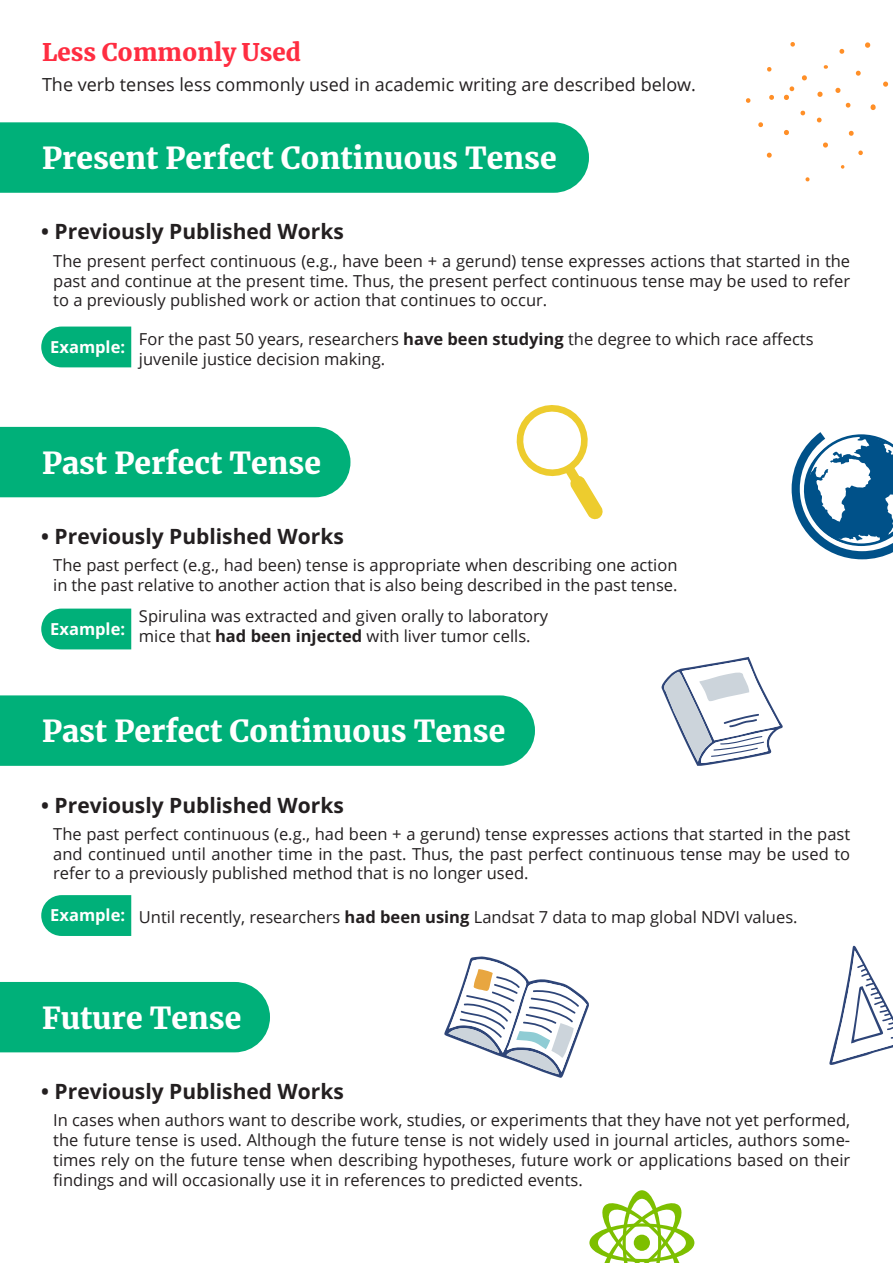
<style>
.page{position:relative;width:893px;height:1263px;background:#fff}
.page>*{position:absolute;margin:0;border:0;box-sizing:border-box;transform-origin:0 0}
.t1{font:900 30px "Merriweather";color:#fff}
.t2{font:900 24px "Merriweather";color:#ff2d41}
.t3{font:700 21px "Open Sans";color:#231f20}
.t4{font:18px "Open Sans";color:#231f20}
.t5{font:16.5px/19.8px "Open Sans";color:#231f20;text-align:justify}
.t6{font:700 16.5px "Open Sans";color:#fff}
.s1{font-weight:700}
</style>
<div class="page">
<div style="left:0;top:122px;width:589px;height:71px;background:#00b079"></div>
<div style="left:0;top:427px;width:350px;height:70px;background:#00b079"></div>
<div style="left:0;top:695px;width:535px;height:71px;background:#00b079"></div>
<div style="left:0;top:982px;width:270px;height:70px;background:#00b079"></div>
<div style="left:41px;top:327px;width:90px;height:40px;background:#00b079"></div>
<div style="left:41px;top:609px;width:90px;height:40px;background:#00b079"></div>
<svg style="left:41px;top:895px;width:90px;height:41px;background:#0eb480"></svg>
<svg style="left:661px;top:657px;width:122px;height:109px"></svg>
<svg style="left:802px;top:75px;width:5px;height:5px"></svg>
<svg style="left:817px;top:92px;width:6px;height:5px"></svg>
<svg style="left:800px;top:110px;width:5px;height:5px"></svg>
<svg style="left:784px;top:86px;width:10px;height:14px"></svg>
<svg style="left:767px;top:67px;width:4px;height:5px"></svg>
<svg style="left:746px;top:98px;width:4px;height:5px"></svg>
<svg style="left:758px;top:122px;width:5px;height:5px"></svg>
<svg style="left:784px;top:130px;width:5px;height:5px"></svg>
<svg style="left:769px;top:95px;width:5px;height:5px"></svg>
<svg style="left:767px;top:153px;width:5px;height:5px"></svg>
<svg style="left:823px;top:142px;width:5px;height:6px"></svg>
<svg style="left:846px;top:103px;width:4px;height:5px"></svg>
<svg style="left:856px;top:71px;width:5px;height:5px"></svg>
<svg style="left:790px;top:42px;width:5px;height:5px"></svg>
<svg style="left:835px;top:88px;width:5px;height:5px"></svg>
<svg style="left:817px;top:118px;width:5px;height:4px"></svg>
<svg style="left:849px;top:131px;width:5px;height:5px"></svg>
<svg style="left:858px;top:151px;width:5px;height:4px"></svg>
<svg style="left:839px;top:49px;width:5px;height:5px"></svg>
<svg style="left:865px;top:42px;width:5px;height:6px"></svg>
<svg style="left:883px;top:82px;width:5px;height:5px"></svg>
<svg style="left:824px;top:65px;width:4px;height:4px"></svg>
<svg style="left:870px;top:104px;width:6px;height:6px"></svg>
<svg style="left:841px;top:165px;width:3px;height:4px"></svg>
<svg style="left:805px;top:177px;width:4px;height:4px"></svg>
<svg style="left:589px;top:1190px;width:105px;height:73px"></svg>
<div style="left:634px;top:1235px;width:16px;height:16px;background:#7dbf00;border-radius:50%"></div>
<svg style="left:516px;top:405px;width:87px;height:115px"></svg>
<svg style="left:792px;top:432px;width:101px;height:127px"></svg>
<svg style="left:444px;top:956px;width:145px;height:122px"></svg>
<svg style="left:829px;top:945px;width:64px;height:120px"></svg>
<p class="t2" style="left:42px;top:36px;width:260px">Less Commonly Used</p>
<p class="t4" style="left:42px;top:72px;width:655px">The verb tenses less commonly used in academic writing are described below.</p>
<p class="t1" style="left:42px;top:137px;width:516px">Present Perfect Continuous Tense</p>
<p class="t3" style="left:41px;top:217px;width:304px">• Previously Published Works</p>
<p class="t5" style="left:53px;top:250px;width:798px">The present perfect continuous (e.g., have been + a gerund) tense expresses actions that started in the past and continue at the present time. Thus, the present perfect continuous tense may be used to refer to a previously published work or action that continues to occur.</p>
<p class="t6" style="left:50px;top:335px;width:76px">Example:</p>
<p class="t5" style="left:139px;top:329px;width:676px">For the past 50 years, researchers <span class="s1">have been studying</span> the degree to which race affects juvenile justice decision making.</p>
<p class="t1" style="left:42px;top:442px;width:280px">Past Perfect Tense</p>
<p class="t3" style="left:41px;top:522px;width:304px">• Previously Published Works</p>
<p class="t5" style="left:53px;top:555px;width:626px">The past perfect (e.g., had been) tense is appropriate when describing one action in the past relative to another action that is also being described in the past tense.</p>
<p class="t6" style="left:50px;top:617px;width:76px">Example:</p>
<p class="t5" style="left:139px;top:606px;width:411px">Spirulina was extracted and given orally to laboratory mice that <span class="s1">had been injected</span> with liver tumor cells.</p>
<p class="t1" style="left:42px;top:710px;width:465px">Past Perfect Continuous Tense</p>
<p class="t3" style="left:41px;top:790px;width:304px">• Previously Published Works</p>
<p class="t5" style="left:53px;top:823px;width:798px">The past perfect continuous (e.g., had been + a gerund) tense expresses actions that started in the past and continued until another time in the past. Thus, the past perfect continuous tense may be used to refer to a previously published method that is no longer used.</p>
<p class="t6" style="left:50px;top:904px;width:76px">Example:</p>
<p class="t5" style="left:139px;top:906px;width:660px">Until recently, researchers <span class="s1">had been using</span> Landsat 7 data to map global NDVI values.</p>
<p class="t1" style="left:42px;top:997px;width:201px">Future Tense</p>
<p class="t3" style="left:41px;top:1077px;width:304px">• Previously Published Works</p>
<p class="t5" style="left:53px;top:1110px;width:798px">In cases when authors want to describe work, studies, or experiments that they have not yet performed, the future tense is used. Although the future tense is not widely used in journal articles, authors some&shy;times rely on the future tense when describing hypotheses, future work or applications based on their findings and will occasionally use it in references to predicted events.</p>
</div>
